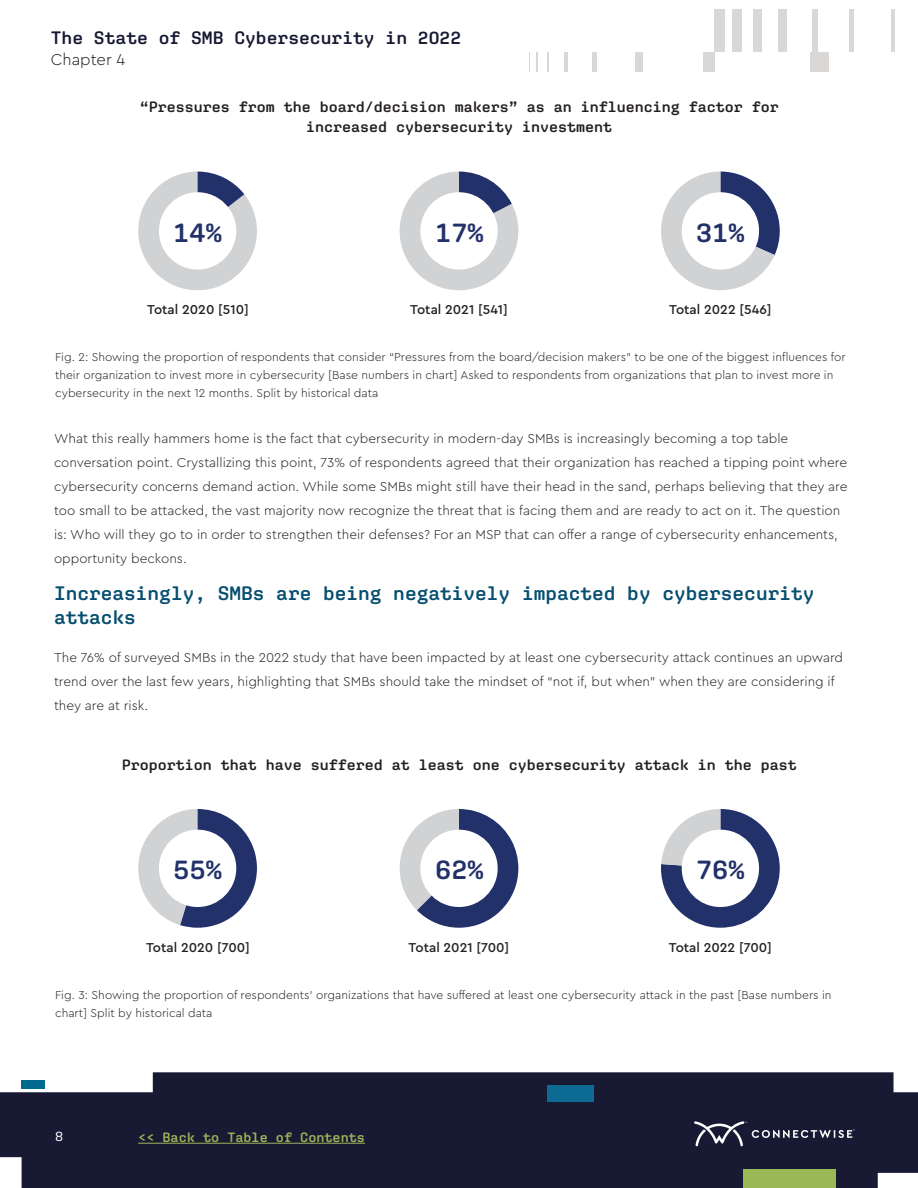
<style>
.page{position:relative;width:918px;height:1188px;background:#fff}
.page>*{position:absolute;margin:0;border:0;box-sizing:border-box;transform-origin:0 0}
.Body_-_Heading_2{font:600 27px "Aglet Mono";color:#23316a}
.Body_-_Heading_2-2{font:600 19.5px/24px "Aglet Mono";color:#074f71}
.t1{font:600 18px "Aglet Mono";color:#181a34}
.t2{font:300 16.5px "Cera Pro";color:#231f20}
.Body_-_Heading_2-3{font:600 15px/19.5px "Aglet Mono";color:#231f20;text-align:center}
.t3{font:300 13.5px/24px "Cera Pro";color:#231f20}
.t4{font:500 13.5px "Cera Pro";color:#231f20}
.t5{font:600 13.5px "Aglet Mono";color:#9eb357}
.t6{font:13.5px "Aglet Mono";color:#fff}
.t7{font:300 12px/18px "Cera Pro";color:#231f20}
</style>
<div class="page">
<div style="left:0;top:1072px;width:918px;height:116px;background:#181a34"></div>
<div style="left:548px;top:1085px;width:46px;height:17px;background:#0d6a93"></div>
<div style="left:21px;top:1080px;width:24px;height:8px;background:#00698f"></div>
<div style="left:743px;top:1170px;width:93px;height:18px;background:#9bb857"></div>
<div style="left:810px;top:53px;width:18px;height:19px;background:#d9d8d6"></div>
<div style="left:703px;top:53px;width:12px;height:19px;background:#d9d8d6"></div>
<div style="left:636px;top:53px;width:7px;height:19px;background:#d9d8d6"></div>
<div style="left:592px;top:53px;width:5px;height:19px;background:#d9d8d6"></div>
<hr style="left:565px;top:53px;width:3px;height:19px;background:#d9d8d6">
<svg style="left:547px;top:53px;width:2px;height:19px"></svg>
<svg style="left:536px;top:53px;width:2px;height:19px"></svg>
<svg style="left:529px;top:53px;width:1px;height:19px"></svg>
<div style="left:714px;top:10px;width:10px;height:42px;background:#d9d8d6"></div>
<div style="left:732px;top:10px;width:10px;height:42px;background:#d9d8d6"></div>
<div style="left:753px;top:10px;width:9px;height:42px;background:#d9d8d6"></div>
<div style="left:778px;top:10px;width:9px;height:42px;background:#d9d8d6"></div>
<div style="left:813px;top:10px;width:5px;height:42px;background:#d9d8d6"></div>
<div style="left:849px;top:10px;width:5px;height:42px;background:#d9d8d6"></div>
<hr style="left:892px;top:10px;width:3px;height:42px;background:#d9d8d6">
<hr style="left:138px;top:1143px;width:227px;height:1px;background:#9eb357">
<svg style="left:694px;top:1121px;width:161px;height:25px;background:#3b3d53"></svg>
<svg style="left:138px;top:809px;width:119px;height:119px"></svg>
<svg style="left:400px;top:809px;width:118px;height:119px"></svg>
<svg style="left:661px;top:809px;width:119px;height:119px"></svg>
<svg style="left:661px;top:172px;width:119px;height:118px"></svg>
<svg style="left:138px;top:172px;width:119px;height:118px"></svg>
<svg style="left:400px;top:172px;width:118px;height:118px"></svg>
<div style="left:159px;top:192px;width:77px;height:78px;background:#fff;border-radius:50%"></div>
<div style="left:159px;top:830px;width:77px;height:77px;background:#fff;border-radius:50%"></div>
<div style="left:420px;top:192px;width:78px;height:78px;background:#fff;border-radius:50%"></div>
<div style="left:420px;top:830px;width:78px;height:77px;background:#fff;border-radius:50%"></div>
<div style="left:682px;top:192px;width:77px;height:78px;background:#fff;border-radius:50%"></div>
<div style="left:682px;top:830px;width:77px;height:77px;background:#fff;border-radius:50%"></div>
<h3 class="t1" style="left:51px;top:27px;width:412px">The State of SMB Cybersecurity in 2022</h3>
<p class="t2" style="left:51px;top:49px;width:76px">Chapter 4</p>
<p class="Body_-_Heading_2-3" style="left:140px;top:97px;width:640px">“Pressures from the board/decision makers” as an influencing factor for increased cybersecurity investment</p>
<p class="Body_-_Heading_2" style="left:173px;top:216px;width:50px">14%</p>
<p class="t4" style="left:147px;top:301px;width:103px">Total 2020 [510]</p>
<p class="Body_-_Heading_2" style="left:435px;top:216px;width:50px">17%</p>
<p class="t4" style="left:410px;top:301px;width:99px">Total 2021 [541]</p>
<p class="Body_-_Heading_2" style="left:696px;top:216px;width:50px">31%</p>
<p class="t4" style="left:669px;top:301px;width:104px">Total 2022 [546]</p>
<p class="t7" style="left:55px;top:347px;width:792px">Fig. 2: Showing the proportion of respondents that consider “Pressures from the board/decision makers” to be one of the biggest influences for their organization to invest more in cybersecurity [Base numbers in chart] Asked to respondents from organizations that plan to invest more in cybersecurity in the next 12 months. Split by historical data</p>
<p class="t3" style="left:54px;top:426px;width:795px">What this really hammers home is the fact that cybersecurity in modern-day SMBs is increasingly becoming a top table conversation point. Crystallizing this point, 73% of respondents agreed that their organization has reached a tipping point where cybersecurity concerns demand action. While some SMBs might still have their head in the sand, perhaps believing that they are too small to be attacked, the vast majority now recognize the threat that is facing them and are ready to act on it. The question is: Who will they go to in order to strengthen their defenses? For an MSP that can offer a range of cybersecurity enhancements, opportunity beckons.</p>
<p class="Body_-_Heading_2-2" style="left:54px;top:581px;width:762px">Increasingly, SMBs are being negatively impacted by cybersecurity attacks</p>
<p class="t3" style="left:54px;top:645px;width:791px">The 76% of surveyed SMBs in the 2022 study that have been impacted by at least one cybersecurity attack continues an upward trend over the last few years, highlighting that SMBs should take the mindset of “not if, but when” when they are considering if they are at risk.</p>
<p class="Body_-_Heading_2-3" style="left:122px;top:754px;width:676px">Proportion that have suffered at least one cybersecurity attack in the past</p>
<p class="Body_-_Heading_2" style="left:173px;top:853px;width:50px">55%</p>
<p class="t4" style="left:146px;top:938px;width:105px">Total 2020 [700]</p>
<p class="Body_-_Heading_2" style="left:435px;top:853px;width:50px">62%</p>
<p class="t4" style="left:409px;top:938px;width:102px">Total 2021 [700]</p>
<p class="Body_-_Heading_2" style="left:696px;top:853px;width:50px">76%</p>
<p class="t4" style="left:669px;top:938px;width:105px">Total 2022 [700]</p>
<p class="t7" style="left:55px;top:985px;width:778px">Fig. 3: Showing the proportion of respondents’ organizations that have suffered at least one cybersecurity attack in the past [Base numbers in chart] Split by historical data</p>
<p class="t6" style="left:55px;top:1129px;width:10px">8</p>
<p class="t5" style="left:138px;top:1129px;width:228px">&lt;&lt; Back to Table of Contents</p>
</div>
